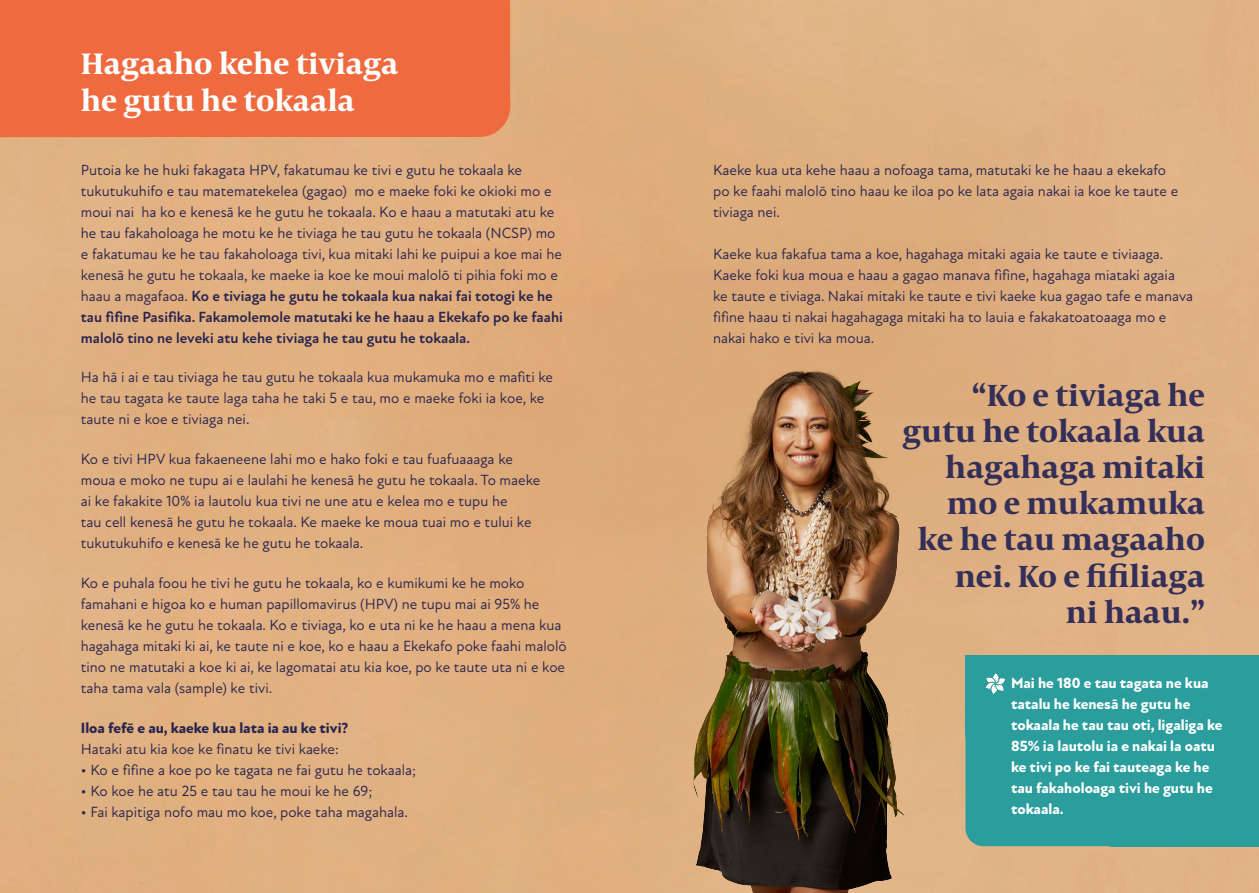
<style>
.page{position:relative;width:1259px;height:893px;background:#e0b080}
.page>*{position:absolute;margin:0;border:0;box-sizing:border-box;transform-origin:0 0}
.t1{font:700 31.2px/36.2px "Capitolium News 2";color:#332f58;text-align:right}
.t2{font:700 30.3px/37.5px "Capitolium News 2";color:#fff}
.Paragraph{font:15px/21px "New Atten";color:#28244f}
.Paragraph-2{font:800 15px/21px "New Atten";color:#fff}
.Paragraph-3{font:800 15px/21px "New Atten";color:#28244f}
.s1{font-weight:700}
.s2{font-weight:400}
</style>
<div class="page">
<div style="left:0;top:0;width:510px;height:137px;background:#f06a40"></div>
<div style="left:110px;top:75px;width:400px;height:62px;background:#f06a40;border-radius:31px"></div>
<div style="left:965px;top:655px;width:245px;height:191px;background:#2b9d9d;border-radius:18px"></div>
<div style="left:1111px;top:655px;width:148px;height:191px;background:#2b9d9d"></div>
<div style="left:965px;top:655px;width:148px;height:82px;background:#2b9d9d"></div>
<img style="left:985px;top:673px;width:21px;height:21px">
<img style="left:693px;top:367px;width:211px;height:526px">
<p class="t2" style="left:81px;top:43px;width:319px">Hagaaho kehe tiviaga he gutu he tokaala</p>
<p class="Paragraph" style="left:81px;top:159px;width:483px">Putoia ke he huki fakagata HPV, fakatumau ke tivi e gutu he tokaala ke tukutukuhifo e tau matematekelea (gagao) mo e maeke foki ke okioki mo e moui nai ha ko e kenesā ke he gutu he tokaala. Ko e haau a matutaki atu ke he tau fakaholoaga he motu ke he tiviaga he tau gutu he tokaala (NCSP) mo e fakatumau ke he tau fakaholoaga tivi, kua mitaki lahi ke puipui a koe mai he kenesā he gutu he tokaala, ke maeke ia koe ke moui malolō ti pihia foki mo e haau a magafaoa. <span class="s1">Ko e tiviaga he gutu he tokaala kua nakai fai totogi ke he tau fifine Pasifika. Fakamolemole matutaki ke he haau a Ekekafo po ke faahi malolō tino ne leveki atu kehe tiviaga he tau gutu he tokaala.</span></p>
<p class="Paragraph" style="left:81px;top:367px;width:474px">Ha hā i ai e tau tiviaga he tau gutu he tokaala kua mukamuka mo e mafiti ke he tau tagata ke taute laga taha he taki 5 e tau, mo e maeke foki ia koe, ke taute ni e koe e tiviaga nei.</p>
<p class="Paragraph" style="left:81px;top:449px;width:461px">Ko e tivi HPV kua fakaeneene lahi mo e hako foki e tau fuafuaaaga ke moua e moko ne tupu ai e laulahi he kenesā he gutu he tokaala. To maeke ai ke fakakite 10% ia lautolu kua tivi ne une atu e kelea mo e tupu he<br>tau cell kenesā he gutu he tokaala. Ke maeke ke moua tuai mo e tului ke tukutukuhifo e kenesā ke he gutu he tokaala.</p>
<p class="Paragraph" style="left:81px;top:572px;width:487px">Ko e puhala foou he tivi he gutu he tokaala, ko e kumikumi ke he moko famahani e higoa ko e human papillomavirus (HPV) ne tupu mai ai 95% he kenesā ke he gutu he tokaala. Ko e tiviaga, ko e uta ni ke he haau a mena kua hagahaga mitaki ki ai, ke taute ni e koe, ko e haau a Ekekafo poke faahi malolō tino ne matutaki a koe ki ai, ke lagomatai atu kia koe, po ke taute uta ni e koe taha tama vala (sample) ke tivi.</p>
<p class="Paragraph-3" style="left:81px;top:717px;width:269px">Iloa fefē e au, kaeke kua lata ia au ke tivi?<br><span class="s2">Hataki atu kia koe ke finatu ke tivi kaeke:</span></p>
<p class="Paragraph" style="left:81px;top:759px;width:337px">• Ko e fifine a koe po ke tagata ne fai gutu he tokaala;</p>
<p class="Paragraph" style="left:81px;top:780px;width:293px">• Ko koe he atu 25 e tau tau he moui ke he 69;</p>
<p class="Paragraph" style="left:81px;top:801px;width:329px">• Fai kapitiga nofo mau mo koe, poke taha magahala.</p>
<p class="Paragraph" style="left:713px;top:159px;width:467px">Kaeke kua uta kehe haau a nofoaga tama, matutaki ke he haau a ekekafo po ke faahi malolō tino haau ke iloa po ke lata agaia nakai ia koe ke taute e tiviaga nei.</p>
<p class="Paragraph" style="left:713px;top:243px;width:481px">Kaeke kua fakafua tama a koe, hagahaga mitaki agaia ke taute e tiviaaga.<br>Kaeke foki kua moua e haau a gagao manava fifine, hagahaga miataki agaia ke taute e tiviaga. Nakai mitaki ke taute e tivi kaeke kua gagao tafe e manava fifine haau ti nakai hagahagaga mitaki ha to lauia e fakakatoatoaaga mo e nakai hako e tivi ka moua.</p>
<p class="t1" style="left:902px;top:376px;width:304px">“Ko e tiviaga he gutu he tokaala kua hagahaga mitaki mo e mukamuka<br>ke he tau magaaho nei. Ko e fifiliaga<br>ni haau.”</p>
<p class="Paragraph-2" style="left:1011px;top:672px;width:213px">Mai he 180 e tau tagata ne kua tatalu he kenesā he gutu he tokaala he tau tau oti, ligaliga ke<br>85% ia lautolu ia e nakai la oatu ke tivi po ke fai tauteaga ke he tau fakaholoaga tivi he gutu he tokaala.</p>
</div>
